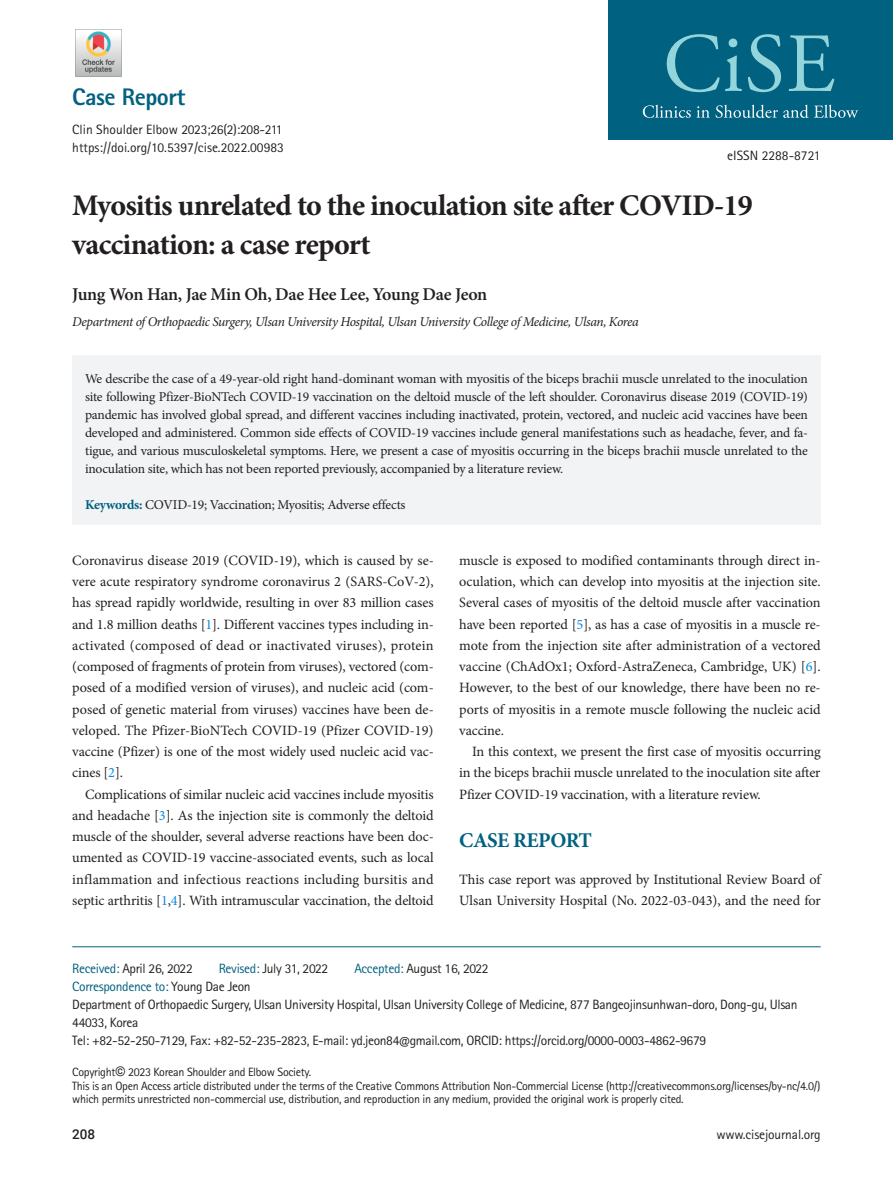
<style>
.page{position:relative;width:893px;height:1191px;background:#fff}
.page>*{position:absolute;margin:0;border:0;box-sizing:border-box;transform-origin:0 0}
.article-title{font:700 30px/39px "Minion Pro";letter-spacing:-.025em;color:#231f20}
.subject{font:800 24px "Rotis Sans Serif Std";letter-spacing:-.02em;color:#006180}
.body-title{font:700 21px "Minion Pro";letter-spacing:-.025em;color:#006180}
.contrib-group{font:600 18px "Minion Pro";letter-spacing:-.02em;color:#231f20}
.body{font:14.25px/21.3px "Minion Pro";letter-spacing:-.01em;color:#231f20;text-align:justify}
.abstract{font:13.5px/18px "Minion Pro";letter-spacing:-.015em;color:#231f20;text-align:justify}
.date-published{font:13.5px/18px "Rotis Sans Serif Std";letter-spacing:-.025em;color:#231f20}
.aff{font:italic 13.5px "Minion Pro";letter-spacing:-.03em;color:#231f20}
.doi{font:13.5px "Rotis Sans Serif Std";color:#231f20}
.date-published-2{font:13.5px "Rotis Sans Serif Std";letter-spacing:-.025em;color:#006180}
.date-published-3{font:13.5px "Rotis Sans Serif Std";color:#231f20}
.t1{font:500 13.5px "Roboto";color:#231f20}
.t2{font:12px/13.5px "Rotis Sans Serif Std";letter-spacing:-.025em;color:#231f20}
.s1{font-weight:700;color:#006180}
.s2{color:#0b88de}
.s3{color:#006180}
.s4{color:#231f20}
.s5{font-family:"Roboto";font-size:13.5px}
</style>
<div class="page">
<div style="left:72px;top:355px;width:749px;height:169px;background:#f2f3f4"></div>
<hr style="left:72px;top:946px;width:749px;height:1px;background:#006180">
<div style="left:608px;top:0;width:285px;height:139px;background:#006180"></div>
<svg style="left:667px;top:34px;width:75px;height:58px"></svg>
<svg style="left:748px;top:34px;width:33px;height:58px"></svg>
<svg style="left:788px;top:35px;width:46px;height:56px"></svg>
<svg style="left:643px;top:105px;width:215px;height:13px"></svg>
<img style="left:75px;top:29px;width:47px;height:47px">
<p class="subject" style="left:72px;top:82px;width:114px">Case Report</p>
<p class="doi" style="left:72px;top:121px;width:212px">Clin Shoulder Elbow 2023;26(2):208-211</p>
<p class="doi" style="left:72px;top:139px;width:213px">https://doi.org/10.5397/cise.2022.00983</p>
<p class="article-title" style="left:72px;top:185px;width:682px">Myositis unrelated to the inoculation site after COVID-19 vaccination: a case report</p>
<p class="contrib-group" style="left:72px;top:281px;width:417px">Jung Won Han, Jae Min Oh, Dae Hee Lee, Young Dae Jeon</p>
<p class="aff" style="left:72px;top:312px;width:568px">Department of Orthopaedic Surgery, Ulsan University Hospital, Ulsan University College of Medicine, Ulsan, Korea</p>
<p class="date-published-3" style="left:727px;top:147px;width:95px">eISSN 2288-8721</p>
<p class="abstract" style="left:85px;top:370px;width:724px">We describe the case of a 49-year-old right hand-dominant woman with myositis of the biceps brachii muscle unrelated to the inoculation site following Pfizer-BioNTech COVID-19 vaccination on the deltoid muscle of the left shoulder. Coronavirus disease 2019 (COVID-19) pandemic has involved global spread, and different vaccines including inactivated, protein, vectored, and nucleic acid vaccines have been developed and administered. Common side effects of COVID-19 vaccines include general manifestations such as headache, fever, and fa&shy;tigue, and various musculoskeletal symptoms. Here, we present a case of myositis occurring in the biceps brachii muscle unrelated to the inoculation site, which has not been reported previously, accompanied by a literature review.</p>
<p class="abstract" style="left:85px;top:496px;width:322px"><span class="s1">Keywords:</span> COVID-19; Vaccination; Myositis; Adverse effects</p>
<p class="body" style="left:72px;top:549px;width:363px">Coronavirus disease 2019 (COVID-19), which is caused by se&shy;vere acute respiratory syndrome coronavirus 2 (SARS-CoV-2), has spread rapidly worldwide, resulting in over 83 million cases and 1.8 million deaths [<span class="s2">1</span>]. Different vaccines types including in&shy;activated (composed of dead or inactivated viruses), protein (composed of fragments of protein from viruses), vectored (com&shy;posed of a modified version of viruses), and nucleic acid (com&shy;posed of genetic material from viruses) vaccines have been de&shy;veloped. The Pfizer-BioNTech COVID-19 (Pfizer COVID-19) vaccine (Pfizer) is one of the most widely used nucleic acid vac&shy;cines [<span class="s2">2</span>].</p>
<p class="body" style="left:72px;top:783px;width:363px;text-indent:13px">Complications of similar nucleic acid vaccines include myositis and headache [<span class="s2">3</span>]. As the injection site is commonly the deltoid muscle of the shoulder, several adverse reactions have been doc&shy;umented as COVID-19 vaccine-associated events, such as local inflammation and infectious reactions including bursitis and septic arthritis [<span class="s2">1</span>,<span class="s2">4</span>]. With intramuscular vaccination, the deltoid</p>
<p class="body" style="left:459px;top:549px;width:363px">muscle is exposed to modified contaminants through direct in&shy;oculation, which can develop into myositis at the injection site.<br>Several cases of myositis of the deltoid muscle after vaccination have been reported [<span class="s2">5</span>], as has a case of myositis in a muscle re&shy;mote from the injection site after administration of a vectored vaccine (ChAdOx1; Oxford-AstraZeneca, Cambridge, UK) [<span class="s2">6</span>].<br>However, to the best of our knowledge, there have been no re&shy;ports of myositis in a remote muscle following the nucleic acid vaccine.</p>
<p class="body" style="left:459px;top:741px;width:363px;text-indent:13px">In this context, we present the first case of myositis occurring in the biceps brachii muscle unrelated to the inoculation site after Pfizer COVID-19 vaccination, with a literature review.</p>
<p class="body-title" style="left:459px;top:825px;width:134px">CASE REPORT</p>
<p class="body" style="left:459px;top:868px;width:363px">This case report was approved by Institutional Review Board of<br>Ulsan University Hospital (No. 2022-03-043), and the need for</p>
<p class="date-published" style="left:72px;top:959px;width:122px"><span class="s3">Received:</span> April 26, 2022</p>
<p class="date-published" style="left:219px;top:959px;width:111px"><span class="s3">Revised:</span> July 31, 2022</p>
<p class="date-published" style="left:354px;top:959px;width:136px"><span class="s3">Accepted:</span> August 16, 2022</p>
<p class="date-published-2" style="left:72px;top:978px;width:180px">Correspondence to: <span class="s4">Young Dae Jeon</span></p>
<p class="date-published" style="left:72px;top:995px;width:727px">Department of Orthopaedic Surgery, Ulsan University Hospital, Ulsan University College of Medicine, 877 Bangeojinsunhwan-doro, Dong-gu, Ulsan<br>44033, Korea</p>
<p class="date-published" style="left:72px;top:1031px;width:635px">Tel: +82-52-250-7129, Fax: +82-52-235-2823, E-mail: yd.jeon84@gmail.com, ORCID: https://orcid.org/0000-0003-4862-9679</p>
<p class="t2" style="left:72px;top:1065px;width:750px">Copyright<span class="s5">©</span> 2023 Korean Shoulder and Elbow Society.<br>This is an Open Access article distributed under the terms of the Creative Commons Attribution Non-Commercial License (http://creativecommons.org/licenses/by-nc/4.0/) which permits unrestricted non-commercial use, distribution, and reproduction in any medium, provided the original work is properly cited.</p>
<p class="t1" style="left:72px;top:1124px;width:25px">208</p>
<p class="date-published" style="left:716px;top:1125px;width:106px">www.cisejournal.org</p>
</div>
